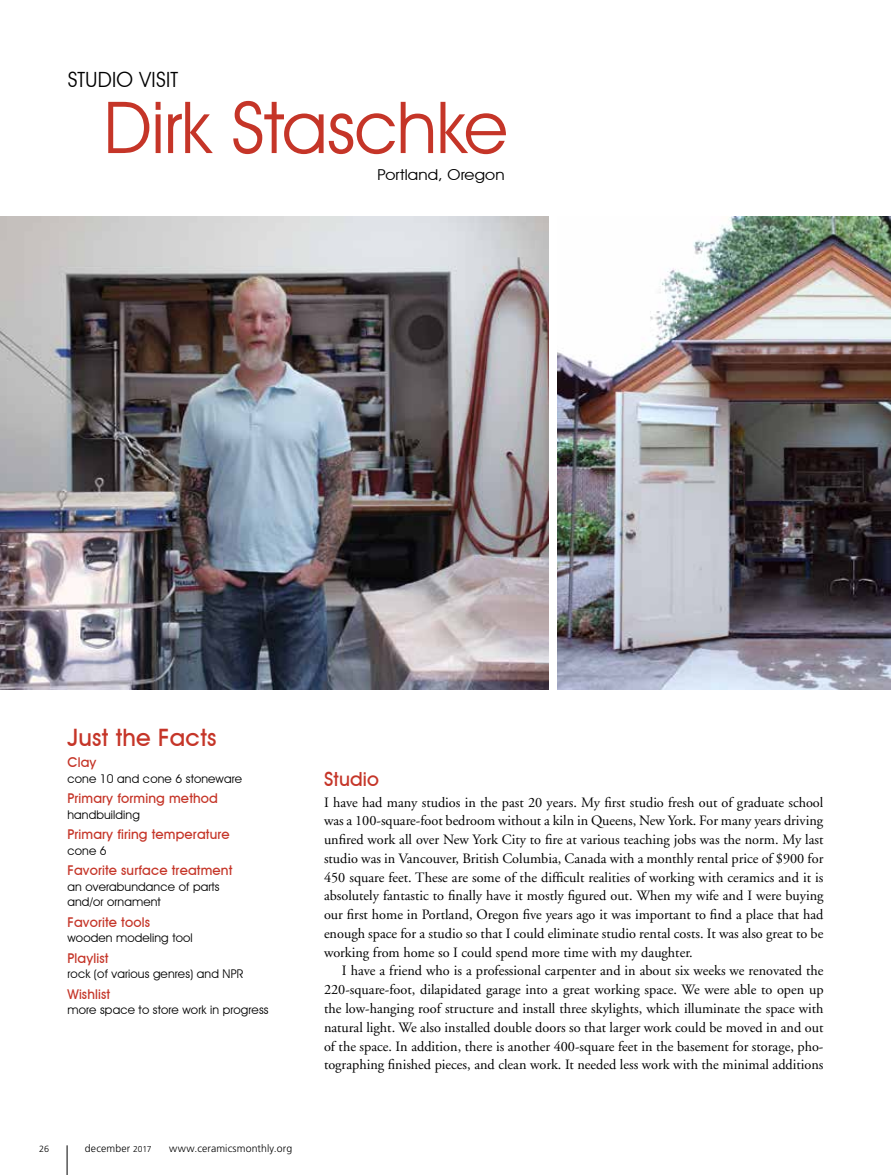
<style>
.page{position:relative;width:891px;height:1175px;background:#fff}
.page>*{position:absolute;margin:0;border:0;box-sizing:border-box;transform-origin:0 0}
.t1{font:72px "Avant Garde IT Cby BT";letter-spacing:-.01em;color:#c53528}
.t2{font:500 24px "Avant Garde IT Cby BT";letter-spacing:.01em;color:#c53528}
.t3{font:21px "Avant Garde IT Cby BT";letter-spacing:.015em;color:#000}
.t4{font:500 19.5px "Avant Garde IT Cby BT";letter-spacing:.01em;color:#c53528}
.t5{font:15px "Avant Garde IT Cby BT";letter-spacing:.01em;color:#000;scale:1.1 1}
.t6{font:14.25px/18.8px "Adobe Garamond";color:#000;text-align:justify}
.t7{font:500 13.5px "Avant Garde IT Cby BT";letter-spacing:.01em;color:#c53528}
.t8{font:12px/15.8px "Avant Garde IT Cby BT";letter-spacing:.01em;color:#000}
.t9{font:300 10.5px "Frutiger";letter-spacing:.01em;color:#000}
.t10{font:300 9px "Frutiger";color:#000}
.s1{font-size:8.55px}
</style>
<div class="page">
<svg style="left:67px;top:1145px;width:1px;height:29px"></svg>
<img style="left:557px;top:216px;width:334px;height:473px">
<img style="left:0;top:216px;width:548px;height:473px">
<h3 class="t3" style="left:68px;top:67px;width:112px">STUDIO VISIT</h3>
<h1 class="t1" style="left:104px;top:84px;width:406px">Dirk Staschke</h1>
<p class="t5" style="left:377px;top:166px;width:117px">Portland, Oregon</p>
<h2 class="t2" style="left:68px;top:722px;width:151px">Just the Facts</h2>
<p class="t7" style="left:68px;top:753px;width:31px">Clay</p>
<p class="t8" style="left:68px;top:770px;width:176px">cone 10 and cone 6 stoneware</p>
<p class="t7" style="left:68px;top:789px;width:152px">Primary forming method</p>
<p class="t8" style="left:68px;top:806px;width:74px">handbuilding</p>
<p class="t7" style="left:68px;top:825px;width:164px">Primary firing temperature</p>
<p class="t8" style="left:68px;top:842px;width:41px">cone 6</p>
<p class="t7" style="left:68px;top:861px;width:166px">Favorite surface treatment</p>
<p class="t8" style="left:68px;top:878px;width:154px">an overabundance of parts and/or ornament</p>
<p class="t7" style="left:68px;top:913px;width:84px">Favorite tools</p>
<p class="t8" style="left:68px;top:930px;width:127px">wooden modeling tool</p>
<p class="t7" style="left:68px;top:949px;width:42px">Playlist</p>
<p class="t8" style="left:68px;top:966px;width:178px">rock (of various genres) and NPR</p>
<p class="t7" style="left:68px;top:985px;width:44px">Wishlist</p>
<p class="t8" style="left:68px;top:1002px;width:202px">more space to store work in progress</p>
<p class="t10" style="left:39px;top:1143px;width:12px">26</p>
<p class="t9" style="left:85px;top:1142px;width:68px">december <span class="s1">2017</span></p>
<p class="t9" style="left:169px;top:1142px;width:125px">www.ceramicsmonthly.org</p>
<h3 class="t4" style="left:324px;top:766px;width:57px">Studio</h3>
<p class="t6" style="left:324px;top:793px;width:501px">I have had many studios in the past 20 years. My first studio fresh out of graduate school was a 100-square-foot bedroom without a kiln in Queens, New York. For many years driving unfired work all over New York City to fire at various teaching jobs was the norm. My last studio was in Vancouver, British Columbia, Canada with a monthly rental price of $900 for 450 square feet. These are some of the difficult realities of working with ceramics and it is absolutely fantastic to finally have it mostly figured out. When my wife and I were buying our first home in Portland, Oregon five years ago it was important to find a place that had enough space for a studio so that I could eliminate studio rental costs. It was also great to be working from home so I could spend more time with my daughter.</p>
<p class="t6" style="left:324px;top:962px;width:501px;text-indent:18px">I have a friend who is a professional carpenter and in about six weeks we renovated the 220-square-foot, dilapidated garage into a great working space. We were able to open up the low-hanging roof structure and install three skylights, which illuminate the space with natural light. We also installed double doors so that larger work could be moved in and out of the space. In addition, there is another 400-square feet in the basement for storage, pho&shy;tographing finished pieces, and clean work. It needed less work with the minimal additions</p>
</div>
